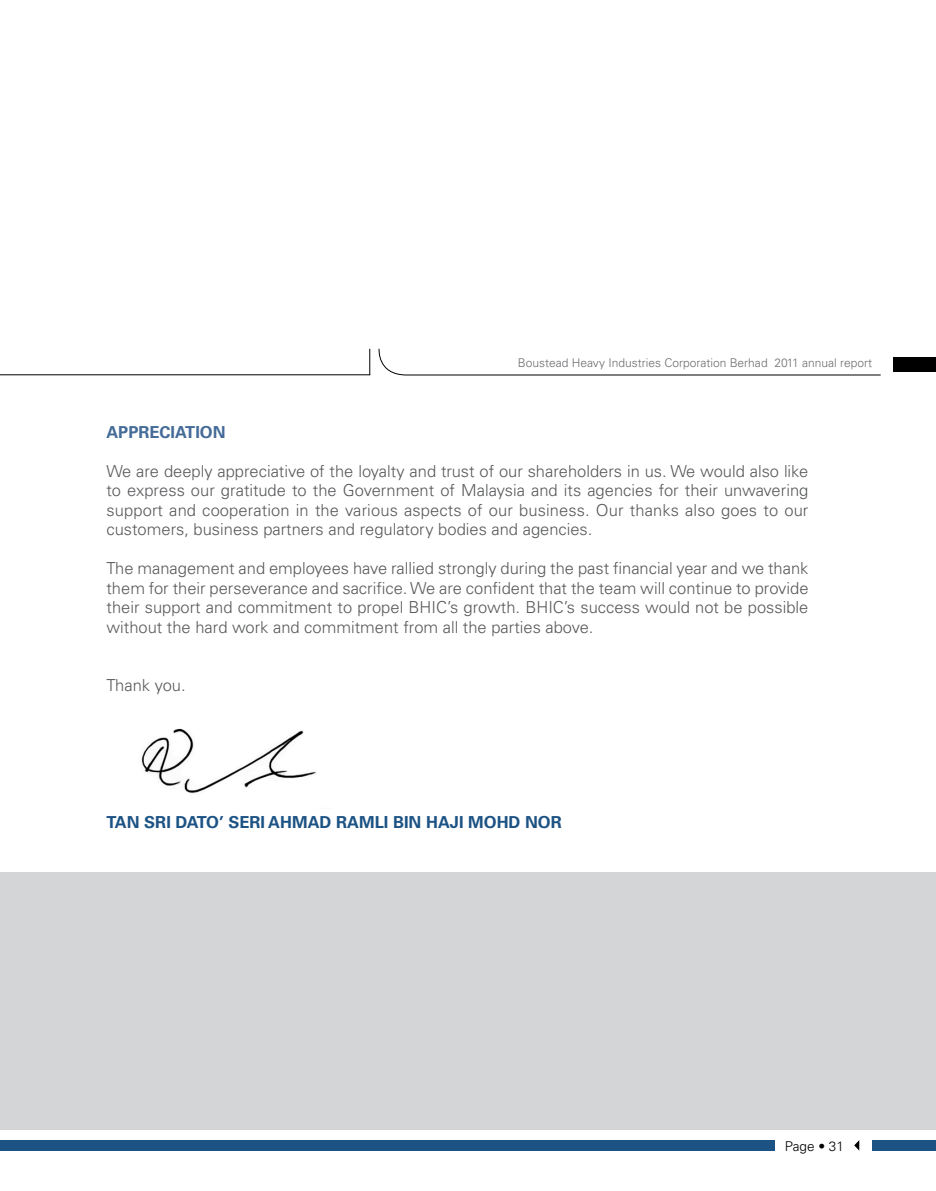
<style>
.page{position:relative;width:936px;height:1191px;background:#fff}
.page>*{position:absolute;margin:0;border:0;box-sizing:border-box;transform-origin:0 0}
.t1{font:300 16.5px/19.5px "Univers";color:#58595b;text-align:justify}
.t2{font:700 16.5px "Univers";color:#1c5384}
.t3{font:700 16.5px "Univers";color:#456b98}
.t4{font:300 13.5px "Univers";color:#000}
.t5{font:300 12px "Univers";color:#6d6e71}
</style>
<div class="page">
<div style="left:0;top:872px;width:935px;height:257px;background:#d4d5d7"></div>
<img style="left:141px;top:728px;width:176px;height:65px">
<hr style="left:0;top:374px;width:370px;height:1px;background:#000">
<svg style="left:369px;top:349px;width:1px;height:26px"></svg>
<svg style="left:378px;top:348px;width:503px;height:28px"></svg>
<div style="left:893px;top:357px;width:42px;height:15px;background:#000"></div>
<svg style="left:854px;top:1140px;width:5px;height:10px"></svg>
<div style="left:0;top:1140px;width:774px;height:10px;background:#1c5384"></div>
<div style="left:872px;top:1140px;width:63px;height:10px;background:#1c5384"></div>
<p class="t5" style="left:518px;top:355px;width:356px">Boustead Heavy Industries Corporation Berhad 2011 annual report</p>
<p class="t3" style="left:106px;top:422px;width:23px">APPRECIATION</p>
<p class="t1" style="left:106px;top:461px;width:703px">We are deeply appreciative of the loyalty and trust of our shareholders in us. We would also like to express our gratitude to the Government of Malaysia and its agencies for their unwavering support and cooperation in the various aspects of our business. Our thanks also goes to our customers, business partners and regulatory bodies and agencies.</p>
<p class="t1" style="left:106px;top:559px;width:703px">The management and employees have rallied strongly during the past financial year and we thank them for their perseverance and sacrifice. We are confident that the team will continue to provide their support and commitment to propel BHIC’s growth. BHIC’s success would not be possible without the hard work and commitment from all the parties above.</p>
<p class="t1" style="left:106px;top:676px;width:81px">Thank you.</p>
<p class="t2" style="left:106px;top:812px;width:457px">TAN SRI DATO’ SERI AHMAD RAMLI BIN HAJI MOHD NOR</p>
<p class="t4" style="left:784px;top:1137px;width:60px">Page • 31</p>
</div>
